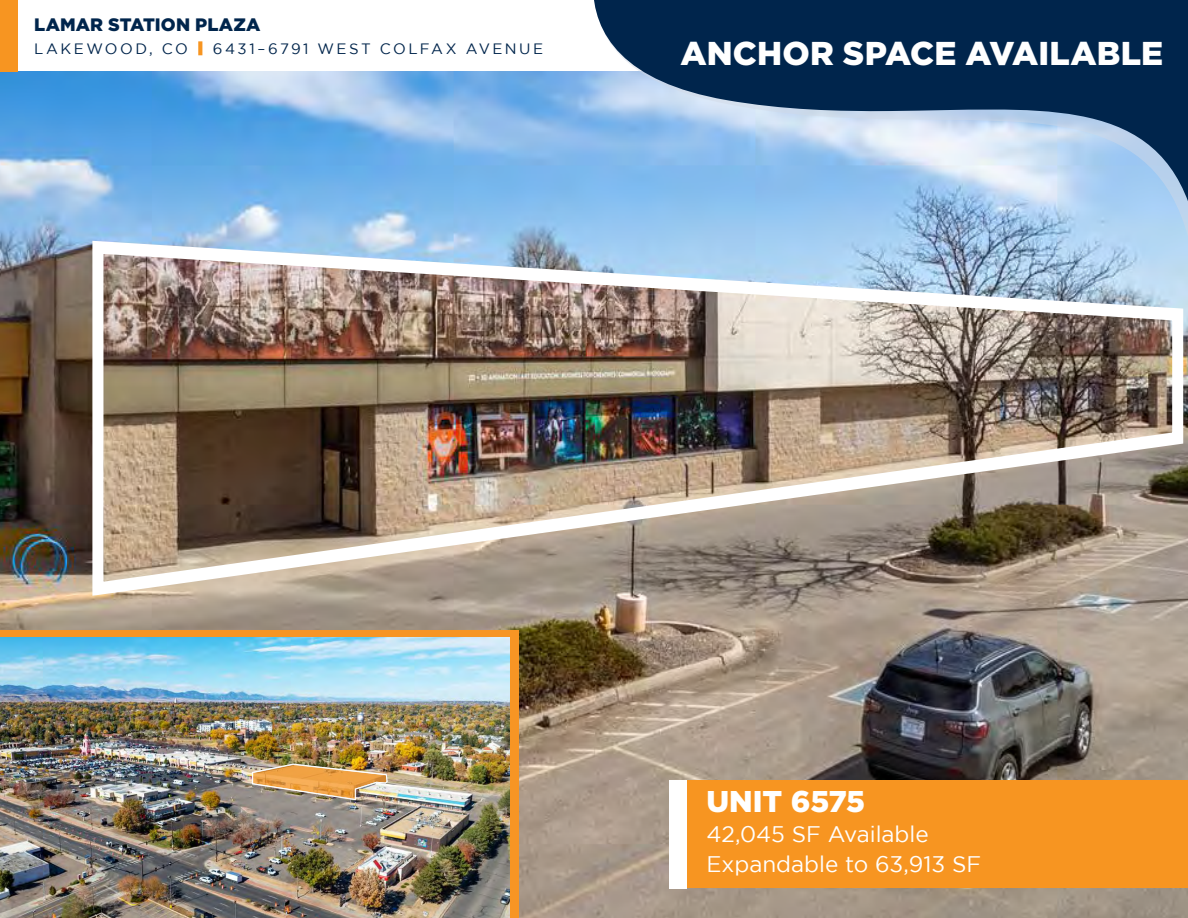
<style>
.page{position:relative;width:1188px;height:918px;background:#fff}
.page>*{position:absolute;margin:0;border:0;box-sizing:border-box;transform-origin:0 0}
.t1{font:900 33px "Gotham";color:#fff}
.t2{font:900 30px "Gotham";color:#fff}
.t3{font:22.5px "Gotham";color:#fff}
.t4{font:900 18px "Gotham";letter-spacing:.005em;color:#00254c}
.t5{font:15px "Gotham";letter-spacing:.16em;color:#00254c}
.s1{color:#f79521}
</style>
<div class="page">
<img style="left:0;top:72px;width:1188px;height:846px">
<img style="left:86px;top:234px;width:1102px;height:369px">
<div style="left:669px;top:780px;width:519px;height:108px;background:#f79521"></div>
<div style="left:669px;top:780px;width:17px;height:109px;background:#fff"></div>
<div style="left:0;top:630px;width:518px;height:288px;background:#f79524"></div>
<svg style="left:593px;top:202px;width:595px;height:36px;background:#9ac4eb"></svg>
<svg style="left:593px;top:0;width:595px;height:202px;background:#52759a"></svg>
<div style="left:0;top:0;width:18px;height:72px;background:#f79521"></div>
<img style="left:0;top:637px;width:509px;height:281px">
<img style="left:251px;top:763px;width:137px;height:38px">
<p class="t4" style="left:34px;top:15px;width:228px">LAMAR STATION PLAZA</p>
<p class="t5" style="left:34px;top:40px;width:511px">LAKEWOOD, CO <span class="s1">l</span> 6431–6791 WEST COLFAX AVENUE</p>
<p class="t1" style="left:681px;top:34px;width:484px">ANCHOR SPACE AVAILABLE</p>
<p class="t2" style="left:706px;top:784px;width:160px">UNIT 6575</p>
<p class="t3" style="left:706px;top:822px;width:224px">42,045 SF Available</p>
<p class="t3" style="left:706px;top:852px;width:276px">Expandable to 63,913 SF</p>
</div>
